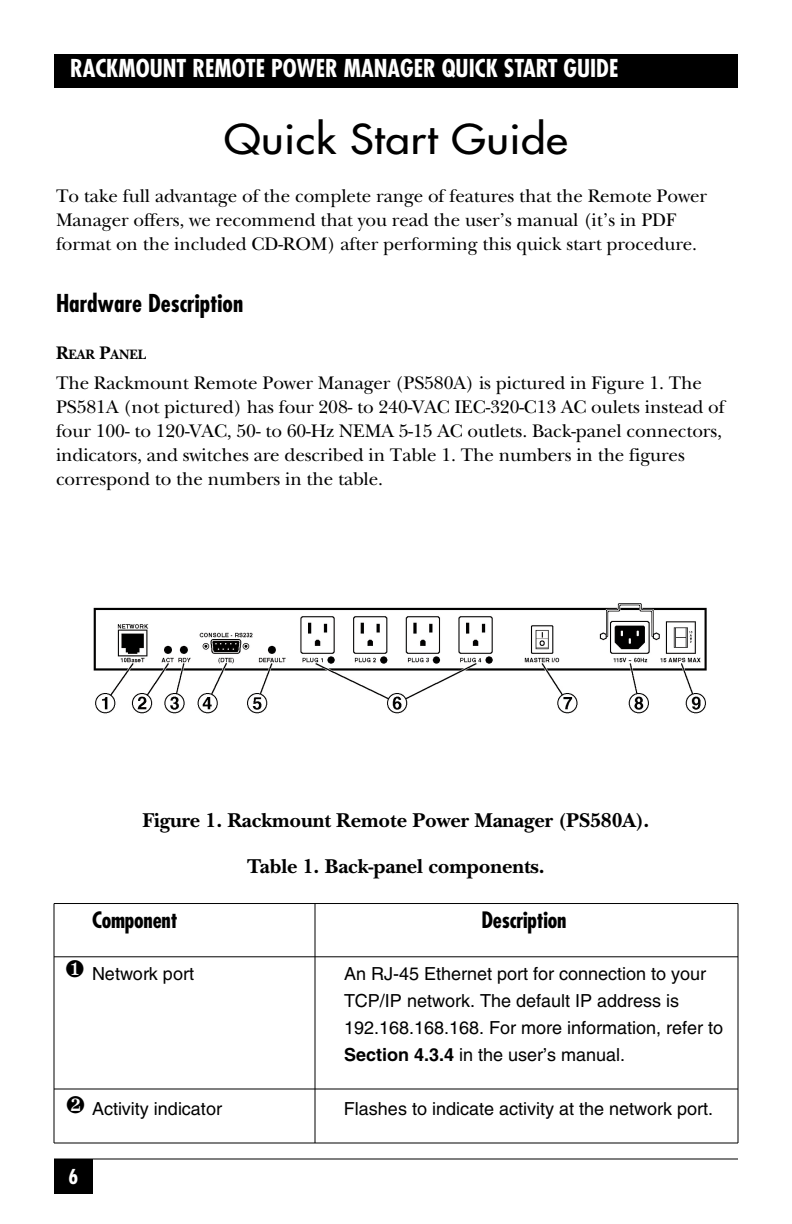
<style>
.page{position:relative;width:792px;height:1224px;background:#fff}
.page>*{position:absolute;margin:0;border:0;box-sizing:border-box;transform-origin:0 0}
.t1{font:40px "Futura";letter-spacing:.01em;color:#000;scale:1.1 1}
.t2{font:700 condensed 24px "Futura";color:#fff}
.t3{font:700 condensed 24px "Futura";color:#000}
.t4{font:700 condensed 22px "Futura";letter-spacing:-.01em;color:#000}
.t5{font:700 20.8px "New Baskerville";letter-spacing:-.005em;color:#000}
.t6{font:700 condensed 20px "Futura";color:#fff}
.t7{font:19px/24px "New Baskerville";letter-spacing:-.005em;color:#000}
.t8{font:18px/27px "Helvetica";color:#000}
.t9{font:700 14.2px "New Baskerville";letter-spacing:-.005em;color:#000;scale:.95 1}
.s1{font-size:19px}
.s2{font-weight:700}
</style>
<div class="page">
<div style="left:54px;top:54px;width:684px;height:34px;background:#000"></div>
<div style="left:54px;top:1159px;width:39px;height:35px;background:#000"></div>
<hr style="left:54px;top:1158px;width:684px;height:2px;background:#000">
<img style="left:93px;top:603px;width:614px;height:111px">
<hr style="left:54px;top:903px;width:684px;height:1px;background:#000">
<hr style="left:54px;top:956px;width:684px;height:1px;background:#000">
<hr style="left:54px;top:1088px;width:684px;height:2px;background:#000">
<hr style="left:54px;top:1142px;width:684px;height:2px;background:#000">
<hr style="left:54px;top:904px;width:1px;height:239px;background:#000">
<hr style="left:314px;top:904px;width:2px;height:239px;background:#000">
<hr style="left:738px;top:904px;width:1px;height:239px;background:#000">
<p class="t2" style="left:70px;top:58px;width:550px">RACKMOUNT REMOTE POWER MANAGER QUICK START GUIDE</p>
<h1 class="t1" style="left:224px;top:119px;width:314px">Quick Start Guide</h1>
<p class="t7" style="left:56px;top:186px;width:653px">To take full advantage of the complete range of features that the Remote Power<br>Manager offers, we recommend that you read the user’s manual (it’s in PDF format on the included CD-ROM) after performing this quick start procedure.</p>
<p class="t3" style="left:56px;top:292px;width:189px">Hardware Description</p>
<p class="t9" style="left:56px;top:350px;width:96px"><span class="s1">R</span>EAR <span class="s1">P</span>ANEL</p>
<p class="t7" style="left:56px;top:373px;width:670px">The Rackmount Remote Power Manager (PS580A) is pictured in Figure 1. The PS581A (not pictured) has four 208- to 240-VAC IEC-320-C13 AC oulets instead of four 100- to 120-VAC, 50- to 60-Hz NEMA 5-15 AC outlets. Back-panel connectors, indicators, and switches are described in Table 1. The numbers in the figures correspond to the numbers in the table.</p>
<p class="t5" style="left:143px;top:813px;width:508px">Figure 1. Rackmount Remote Power Manager (PS580A).</p>
<p class="t5" style="left:247px;top:859px;width:299px">Table 1. Back-panel components.</p>
<p class="t4" style="left:92px;top:911px;width:87px">Component</p>
<p class="t4" style="left:481px;top:911px;width:87px">Description</p>
<p class="t8" style="left:92px;top:962px;width:104px">Network port</p>
<p class="t8" style="left:344px;top:962px;width:381px">An RJ-45 Ethernet port for connection to your TCP/IP network. The default IP address is 192.168.168.168. For more information, refer to <span class="s2">Section 4.3.4</span> in the user’s manual.</p>
<p class="t8" style="left:92px;top:1097px;width:132px">Activity indicator</p>
<p class="t8" style="left:344px;top:1097px;width:371px">Flashes to indicate activity at the network port.</p>
<p class="t6" style="left:69px;top:1168px;width:11px">6</p>
</div>
